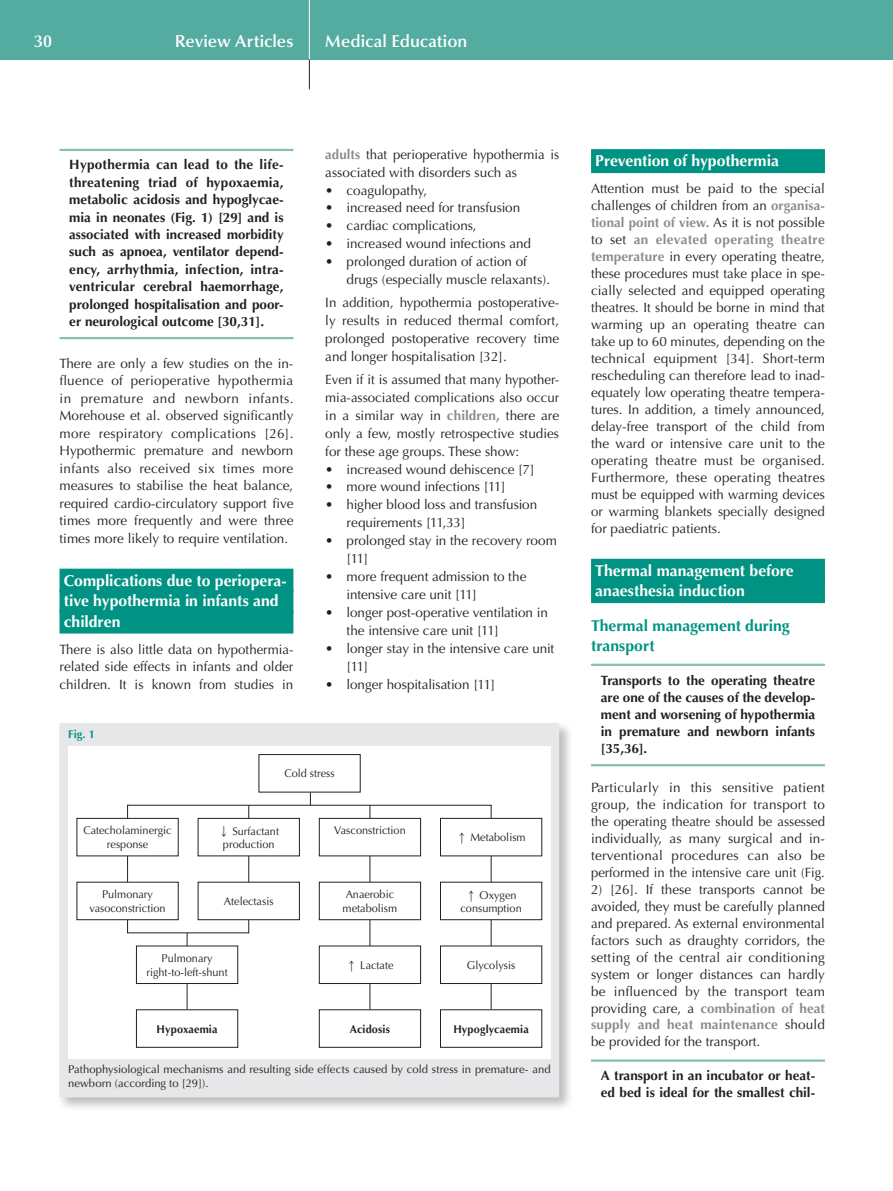
<style>
.page{position:relative;width:893px;height:1191px;background:#fff}
.page>*{position:absolute;margin:0;border:0;box-sizing:border-box;transform-origin:0 0}
.t1{font:600 17.25px "Optima";color:#fff}
.t2{font:700 15.75px/20.4px "Optima";color:#fff}
.t3{font:700 15.75px/19.5px "Optima";color:#009383}
.t4{font:13.5px/17px "Optima";color:#231f20;text-align:justify}
.t5{font:700 13.5px/17.4px "Optima";color:#231f20;text-align:justify}
.t6{font:11.25px/13.5px "Optima";color:#231f20}
.t7{font:700 11.25px "Optima";letter-spacing:.01em;color:#231f20}
.t8{font:700 11.25px "Optima";color:#009383}
.s1{font-weight:700;color:#8a8c8f}
</style>
<div class="page">
<div style="left:0;top:0;width:893px;height:60px;background:#54aba0"></div>
<hr style="left:309px;top:0;width:1px;height:60px;background:#fff">
<svg style="left:309px;top:60px;width:1px;height:29px"></svg>
<hr style="left:60px;top:149px;width:233px;height:2px;background:#86bfb7">
<hr style="left:60px;top:337px;width:233px;height:2px;background:#86bfb7">
<div style="left:60px;top:568px;width:233px;height:24px;background:#009383"></div>
<div style="left:60px;top:589px;width:233px;height:24px;background:#009383"></div>
<div style="left:60px;top:609px;width:233px;height:24px;background:#009383"></div>
<div style="left:591px;top:149px;width:234px;height:24px;background:#009383"></div>
<div style="left:591px;top:559px;width:234px;height:24px;background:#009383"></div>
<div style="left:591px;top:579px;width:234px;height:24px;background:#009383"></div>
<hr style="left:591px;top:663px;width:234px;height:3px;background:#86bfb7">
<hr style="left:591px;top:764px;width:234px;height:2px;background:#86bfb7">
<hr style="left:591px;top:1059px;width:234px;height:2px;background:#86bfb7">
<div style="left:57px;top:720px;width:517px;height:391px;background:#231f20;opacity:.3"></div>
<div style="left:60px;top:723px;width:499px;height:374px;background:#e6e7e9"></div>
<div style="left:68px;top:746px;width:483px;height:312px;background:#fff"></div>
<div style="left:259px;top:754px;width:102px;height:38px;border:1px solid #231f20"></div>
<div style="left:136px;top:1009px;width:102px;height:38px;border:1px solid #231f20"></div>
<div style="left:319px;top:1009px;width:102px;height:38px;border:1px solid #231f20"></div>
<svg style="left:310px;top:792px;width:1px;height:12px"></svg>
<svg style="left:127px;top:804px;width:365px;height:206px"></svg>
<div style="left:198px;top:818px;width:101px;height:38px;background:#fff"></div>
<div style="left:198px;top:818px;width:102px;height:38px;border:1px solid #231f20"></div>
<div style="left:198px;top:882px;width:101px;height:37px;background:#fff"></div>
<div style="left:198px;top:881px;width:102px;height:39px;border:1px solid #231f20"></div>
<div style="left:440px;top:946px;width:102px;height:37px;background:#fff"></div>
<div style="left:440px;top:945px;width:102px;height:39px;border:1px solid #231f20"></div>
<div style="left:440px;top:818px;width:102px;height:38px;background:#fff"></div>
<div style="left:440px;top:818px;width:102px;height:38px;border:1px solid #231f20"></div>
<div style="left:440px;top:882px;width:102px;height:37px;background:#fff"></div>
<div style="left:440px;top:881px;width:102px;height:39px;border:1px solid #231f20"></div>
<svg style="left:350px;top:961px;width:4px;height:10px"></svg>
<svg style="left:76px;top:804px;width:173px;height:129px"></svg>
<p class="t1" style="left:34px;top:31px;width:20px">30</p>
<p class="t1" style="left:175px;top:31px;width:120px">Review Articles</p>
<p class="t1" style="left:325px;top:31px;width:144px">Medical Education</p>
<p class="t5" style="left:69px;top:156px;width:216px">Hypothermia can lead to the life&shy;threatening triad of hypoxaemia, metabolic acidosis and hypoglycae&shy;mia in neonates (Fig. 1) [29] and is associated with increased morbidity such as apnoea, ventilator depend&shy;ency, arrhythmia, infection, intra&shy;ventricular cerebral haemorrhage, prolonged hospitalisation and poor&shy;er neurological outcome [30,31].</p>
<p class="t4" style="left:60px;top:355px;width:235px;line-height:17.4px">There are only a few studies on the in&shy;fluence of perioperative hypothermia in premature and newborn infants.<br>Morehouse et al. observed significantly more respiratory complications [26].<br>Hypothermic premature and newborn infants also received six times more measures to stabilise the heat balance, required cardio-circulatory support five times more frequently and were three times more likely to require ventilation.</p>
<p class="t2" style="left:64px;top:570px;width:223px">Complications due to periopera&shy;tive hypothermia in infants and children</p>
<p class="t4" style="left:60px;top:641px;width:235px;line-height:17.4px">There is also little data on hypothermia&shy;related side effects in infants and older children. It is known from studies in</p>
<p class="t8" style="left:68px;top:727px;width:29px">Fig. 1</p>
<p class="t4" style="left:325px;top:145px;width:235px;line-height:17.9px"><span class="s1">adults</span> that perioperative hypothermia is associated with disorders such as</p>
<p class="t4" style="left:325px;top:182px;width:103px">• coagulopathy,</p>
<p class="t4" style="left:325px;top:200px;width:196px">• increased need for transfusion</p>
<p class="t4" style="left:325px;top:217px;width:153px">• cardiac complications,</p>
<p class="t4" style="left:325px;top:235px;width:207px">• increased wound infections and</p>
<p class="t4" style="left:347px;top:253px;width:205px;line-height:17.9px;text-indent:-21px">• prolonged duration of action of drugs (especially muscle relaxants).</p>
<p class="t4" style="left:325px;top:294px;width:235px;line-height:17.9px">In addition, hypothermia postoperative&shy;ly results in reduced thermal comfort, prolonged postoperative recovery time and longer hospitalisation [32].</p>
<p class="t4" style="left:325px;top:371px;width:235px;line-height:17.9px">Even if it is assumed that many hypother&shy;mia-associated complications also occur in a similar way in <span class="s1">children,</span> there are only a few, mostly retrospective studies for these age groups. These show:</p>
<p class="t4" style="left:325px;top:461px;width:211px">• increased wound dehiscence [7]</p>
<p class="t4" style="left:325px;top:478px;width:182px">• more wound infections [11]</p>
<p class="t4" style="left:347px;top:496px;width:192px;line-height:17.9px;text-indent:-21px">• higher blood loss and transfusion requirements [11,33]</p>
<p class="t4" style="left:347px;top:532px;width:212px;line-height:17.9px;text-indent:-21px">• prolonged stay in the recovery room [11]</p>
<p class="t4" style="left:347px;top:568px;width:181px;line-height:17.9px;text-indent:-21px">• more frequent admission to the intensive care unit [11]</p>
<p class="t4" style="left:347px;top:603px;width:203px;line-height:17.9px;text-indent:-21px">• longer post-operative ventilation in the intensive care unit [11]</p>
<p class="t4" style="left:347px;top:639px;width:209px;line-height:17.9px;text-indent:-21px">• longer stay in the intensive care unit [11]</p>
<p class="t4" style="left:325px;top:676px;width:171px">• longer hospitalisation [11]</p>
<p class="t6" style="left:83px;top:824px;width:90px;text-align:center">Catecholaminergic response</p>
<p class="t6" style="left:89px;top:888px;width:78px;text-align:center">Pulmonary vasoconstriction</p>
<p class="t6" style="left:284px;top:767px;width:52px">Cold stress</p>
<p class="t6" style="left:223px;top:824px;width:58px;text-indent:9px">Surfactant production</p>
<p class="t6" style="left:224px;top:894px;width:51px">Atelectasis</p>
<p class="t6" style="left:334px;top:824px;width:73px">Vasconstriction</p>
<p class="t6" style="left:343px;top:888px;width:56px">Anaerobic metabolism</p>
<p class="t6" style="left:146px;top:951px;width:83px;text-align:center">Pulmonary right-to-left-shunt</p>
<p class="t6" style="left:360px;top:958px;width:35px">Lactate</p>
<p class="t6" style="left:470px;top:831px;width:57px">Metabolism</p>
<p class="t6" style="left:460px;top:888px;width:63px;text-indent:19px">Oxygen consumption</p>
<p class="t6" style="left:467px;top:958px;width:50px">Glycolysis</p>
<p class="t7" style="left:157px;top:1022px;width:62px">Hypoxaemia</p>
<p class="t7" style="left:350px;top:1022px;width:42px">Acidosis</p>
<p class="t7" style="left:453px;top:1022px;width:77px">Hypoglycaemia</p>
<p class="t6" style="left:68px;top:1062px;width:484px">Pathophysiological mechanisms and resulting side effects caused by cold stress in premature- and newborn (according to [29]).</p>
<p class="t2" style="left:595px;top:151px;width:185px">Prevention of hypothermia</p>
<p class="t4" style="left:591px;top:180px;width:235px">Attention must be paid to the special challenges of children from an <span class="s1">organisa&shy;tional point of view.</span> As it is not possible to set <span class="s1">an elevated operating theatre temperature</span> in every operating theatre, these procedures must take place in spe&shy;cially selected and equipped operating theatres. It should be borne in mind that warming up an operating theatre can take up to 60 minutes, depending on the technical equipment [34]. Short-term rescheduling can therefore lead to inad&shy;equately low operating theatre tempera&shy;tures. In addition, a timely announced, delay-free transport of the child from the ward or intensive care unit to the operating theatre must be organised.<br>Furthermore, these operating theatres must be equipped with warming devices or warming blankets specially designed for paediatric patients.</p>
<p class="t2" style="left:595px;top:561px;width:200px">Thermal management before anaesthesia induction</p>
<p class="t3" style="left:591px;top:616px;width:200px">Thermal management during transport</p>
<p class="t5" style="left:601px;top:672px;width:216px;line-height:17px">Transports to the operating theatre are one of the causes of the develop&shy;ment and worsening of hypothermia in premature and newborn infants [35,36].</p>
<p class="t4" style="left:591px;top:779px;width:235px">Particularly in this sensitive patient group, the indication for transport to the operating theatre should be assessed individually, as many surgical and in&shy;terventional procedures can also be performed in the intensive care unit (Fig.</p>
<p class="t4" style="left:591px;top:880px;width:235px">2) [26]. If these transports cannot be avoided, they must be carefully planned and prepared. As external environmental factors such as draughty corridors, the setting of the central air conditioning system or longer distances can hardly be influenced by the transport team providing care, a <span class="s1">combination of heat supply and heat maintenance</span> should be provided for the transport.</p>
<p class="t5" style="left:601px;top:1067px;width:216px;line-height:17px">A transport in an incubator or heat&shy;ed bed is ideal for the smallest chil-</p>
</div>
